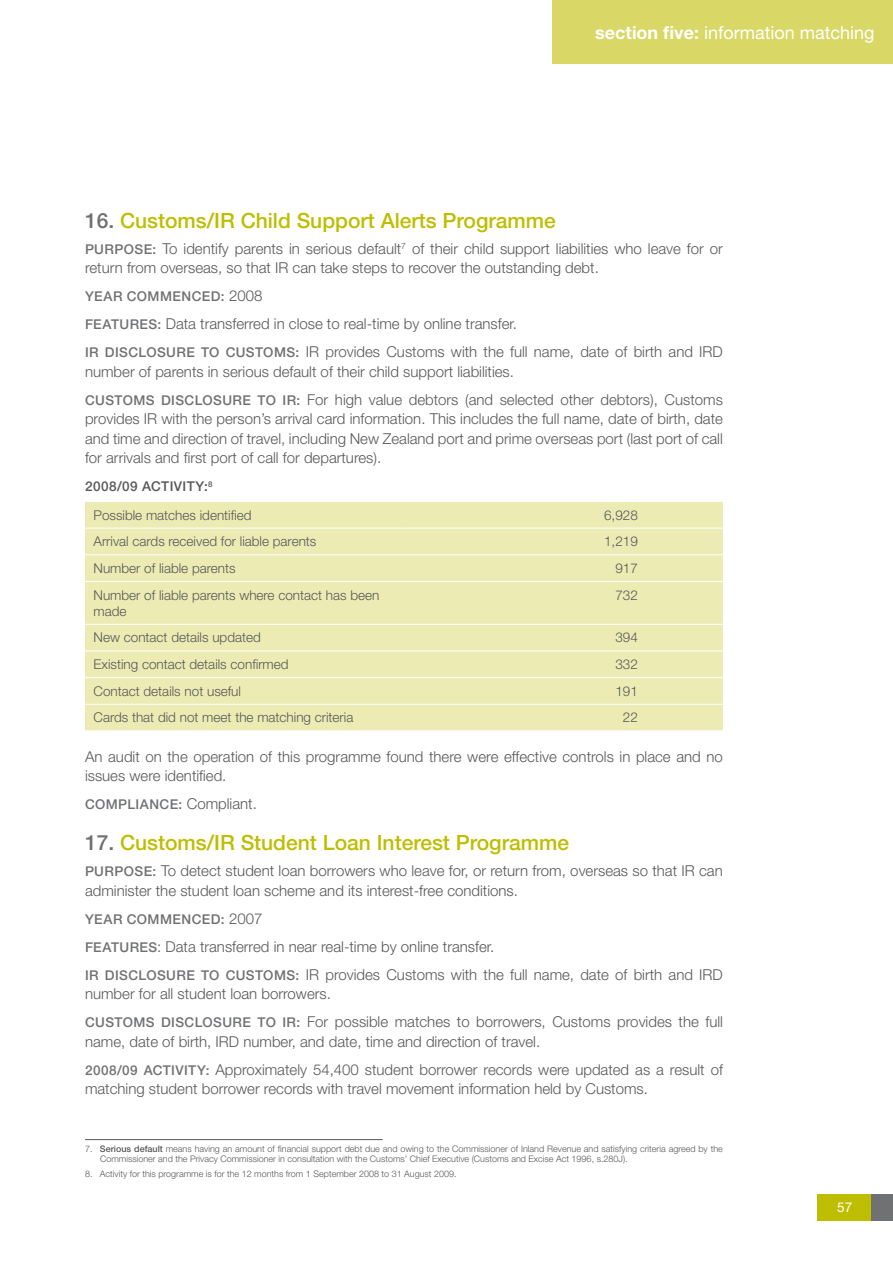
<style>
.page{position:relative;width:893px;height:1263px;background:#fff}
.page>*{position:absolute;margin:0;border:0;box-sizing:border-box;transform-origin:0 0}
.t1{font:500 21px "Helvetica Neue LT Std";color:#bfbd00}
.t2{font:18px "Helvetica Neue LT Std";color:#fff}
.t3{font:300 15px/19.5px "Helvetica Neue LT Std";color:#58585a}
.t4{font:300 13.5px/28.7px "Helvetica Neue LT Std";color:#58585a}
.t5{font:500 13.5px "Helvetica Neue LT Std";letter-spacing:.03em;color:#707173}
.t6{font:500 13.5px "Helvetica Neue LT Std";letter-spacing:.04em;color:#58585a}
.t7{font:13.5px "Helvetica Neue LT Std";color:#fff}
.t8{font:300 9px/10.5px "Helvetica Neue LT Std";color:#58585a}
.s1{font-family:"Helvetica Neue";font-weight:700}
.s2{color:#707173}
.s3{font-weight:500;font-size:13.5px;color:#707173}
.s4{font-weight:500}
</style>
<div class="page">
<div style="left:817px;top:1194px;width:68px;height:26px;background:#bfbd00"></div>
<div style="left:872px;top:1194px;width:21px;height:26px;background:#707173"></div>
<div style="left:553px;top:0;width:340px;height:64px;background:#d9d766"></div>
<div style="left:85px;top:502px;width:638px;height:229px;background:#ecebb3"></div>
<hr style="left:85px;top:528px;width:319px;height:1px;background:#fff">
<hr style="left:404px;top:528px;width:319px;height:1px;background:#fff">
<hr style="left:85px;top:554px;width:319px;height:1px;background:#fff">
<hr style="left:404px;top:554px;width:319px;height:1px;background:#fff">
<hr style="left:85px;top:581px;width:319px;height:1px;background:#fff">
<hr style="left:404px;top:581px;width:319px;height:1px;background:#fff">
<hr style="left:85px;top:624px;width:319px;height:1px;background:#fff">
<hr style="left:404px;top:624px;width:319px;height:1px;background:#fff">
<hr style="left:85px;top:651px;width:319px;height:1px;background:#fff">
<hr style="left:404px;top:651px;width:319px;height:1px;background:#fff">
<hr style="left:85px;top:677px;width:319px;height:1px;background:#fff">
<hr style="left:404px;top:677px;width:319px;height:1px;background:#fff">
<hr style="left:85px;top:704px;width:319px;height:1px;background:#fff">
<hr style="left:404px;top:704px;width:319px;height:1px;background:#fff">
<hr style="left:85px;top:1139px;width:298px;height:1px;background:#58585a">
<p class="t2" style="left:595px;top:22px;width:281px"><span class="s1">section five:</span> information matching</p>
<h1 class="t1" style="left:85px;top:208px;width:472px"><span class="s2">16.</span> CUSTOMS/IR CHILD SUPPORT ALERTS PROGRAMME</h1>
<p class="t5" style="left:85px;top:241px;width:20px">PURPOSE</p>
<p class="t3" style="left:85px;top:238px;width:639px;text-indent:68px"><span class="s3">:</span> To identify parents in serious default<sup>7</sup> of their child support liabilities who leave for or return from overseas, so that IR can take steps to recover the outstanding debt.</p>
<p class="t5" style="left:85px;top:288px;width:20px">YEAR</p>
<p class="t5" style="left:127px;top:288px;width:12px">COMMENCED</p>
<p class="t3" style="left:221px;top:286px;width:43px"><span class="s3">:</span> 2008</p>
<p class="t5" style="left:85px;top:316px;width:19px">FEATURES</p>
<p class="t3" style="left:158px;top:314px;width:361px"><span class="s3">:</span> Data transferred in close to real-time by online transfer.</p>
<p class="t5" style="left:85px;top:344px;width:30px">IR DISCLOSURE</p>
<p class="t5" style="left:201px;top:344px;width:46px">TO CUSTOMS</p>
<p class="t3" style="left:85px;top:342px;width:639px;text-indent:211px"><span class="s3">:</span> IR provides Customs with the full name, date of birth and IRD number of parents in serious default of their child support liabilities.</p>
<p class="t5" style="left:85px;top:392px;width:21px">CUSTOMS</p>
<p class="t5" style="left:161px;top:392px;width:10px">DISCLOSURE</p>
<p class="t3" style="left:85px;top:389px;width:639px;text-align:justify;text-indent:173px"><span class="s3">TO IR:</span> For high value debtors (and selected other debtors), Customs provides IR with the person’s arrival card information. This includes the full name, date of birth, date and time and direction of travel, including New Zealand port and prime overseas port (last port of call for arrivals and first port of call for departures).</p>
<p class="t6" style="left:85px;top:478px;width:66px">2008/09 ACTIVITY</p>
<p class="t4" style="left:94px;top:472px;width:160px;text-indent:110px"><span class="s4">:</span><sup>8<br></sup>Possible matches identified</p>
<p class="t4" style="left:604px;top:500px;width:35px">6,928</p>
<p class="t4" style="left:94px;top:527px;width:224px">Arrival cards received for liable parents</p>
<p class="t4" style="left:604px;top:527px;width:35px">1,219</p>
<p class="t4" style="left:94px;top:553px;width:144px">Number of liable parents</p>
<p class="t4" style="left:615px;top:553px;width:24px">917</p>
<p class="t4" style="left:94px;top:586px;width:287px;line-height:16.2px">Number of liable parents where contact has been made</p>
<p class="t4" style="left:615px;top:580px;width:24px">732</p>
<p class="t4" style="left:94px;top:623px;width:169px">New contact details updated</p>
<p class="t4" style="left:615px;top:623px;width:24px">394</p>
<p class="t4" style="left:94px;top:650px;width:197px">Existing contact details confirmed</p>
<p class="t4" style="left:615px;top:650px;width:24px">332</p>
<p class="t4" style="left:94px;top:676px;width:149px">Contact details not useful</p>
<p class="t4" style="left:615px;top:676px;width:24px">191</p>
<p class="t4" style="left:94px;top:703px;width:261px">Cards that did not meet the matching criteria</p>
<p class="t4" style="left:623px;top:703px;width:17px">22</p>
<p class="t3" style="left:85px;top:746px;width:639px">An audit on the operation of this programme found there were effective controls in place and no issues were identified.</p>
<p class="t5" style="left:85px;top:796px;width:21px">COMPLIANCE</p>
<p class="t3" style="left:179px;top:794px;width:80px"><span class="s3">:</span> Compliant.</p>
<h1 class="t1" style="left:85px;top:830px;width:485px"><span class="s2">17.</span> CUSTOMS/IR STUDENT LOAN INTEREST PROGRAMME</h1>
<p class="t5" style="left:85px;top:863px;width:20px">PURPOSE</p>
<p class="t3" style="left:85px;top:860px;width:639px;text-indent:68px"><span class="s3">:</span> To detect student loan borrowers who leave for, or return from, overseas so that IR can administer the student loan scheme and its interest-free conditions.</p>
<p class="t5" style="left:85px;top:911px;width:20px">YEAR</p>
<p class="t5" style="left:127px;top:911px;width:12px">COMMENCED</p>
<p class="t3" style="left:221px;top:908px;width:43px"><span class="s3">:</span> 2007</p>
<p class="t5" style="left:85px;top:939px;width:19px">FEATURES</p>
<p class="t3" style="left:157px;top:936px;width:339px">: Data transferred in near real-time by online transfer.</p>
<p class="t5" style="left:85px;top:967px;width:30px">IR DISCLOSURE</p>
<p class="t5" style="left:201px;top:967px;width:46px">TO CUSTOMS</p>
<p class="t3" style="left:85px;top:964px;width:639px;text-indent:211px"><span class="s3">:</span> IR provides Customs with the full name, date of birth and IRD number for all student loan borrowers.</p>
<p class="t5" style="left:85px;top:1014px;width:21px">CUSTOMS</p>
<p class="t5" style="left:161px;top:1014px;width:10px">DISCLOSURE</p>
<p class="t3" style="left:85px;top:1012px;width:639px;text-indent:173px"><span class="s3">TO IR:</span> For possible matches to borrowers, Customs provides the full name, date of birth, IRD number, and date, time and direction of travel.</p>
<p class="t5" style="left:85px;top:1062px;width:68px">2008/09 ACTIVITY</p>
<p class="t3" style="left:85px;top:1059px;width:639px;text-indent:121px"><span class="s3">:</span> Approximately 54,400 student borrower records were updated as a result of matching student borrower records with travel movement information held by Customs.</p>
<p class="t8" style="left:100px;top:1143px;width:624px;text-indent:-15px">7. <span class="s4">SERIOUS DEFAULT</span> means having an amount of financial support debt due and owing to the Commissioner of Inland Revenue and satisfying criteria agreed by the<br>Commissioner and the Privacy Commissioner in consultation with the Customs’ Chief Executive (Customs and Excise Act 1996, s.280J).</p>
<p class="t8" style="left:85px;top:1168px;width:373px">8. Activity for this programme is for the 12 months from 1 September 2008 to 31 August 2009.</p>
<p class="t7" style="left:837px;top:1199px;width:17px">57</p>
</div>
